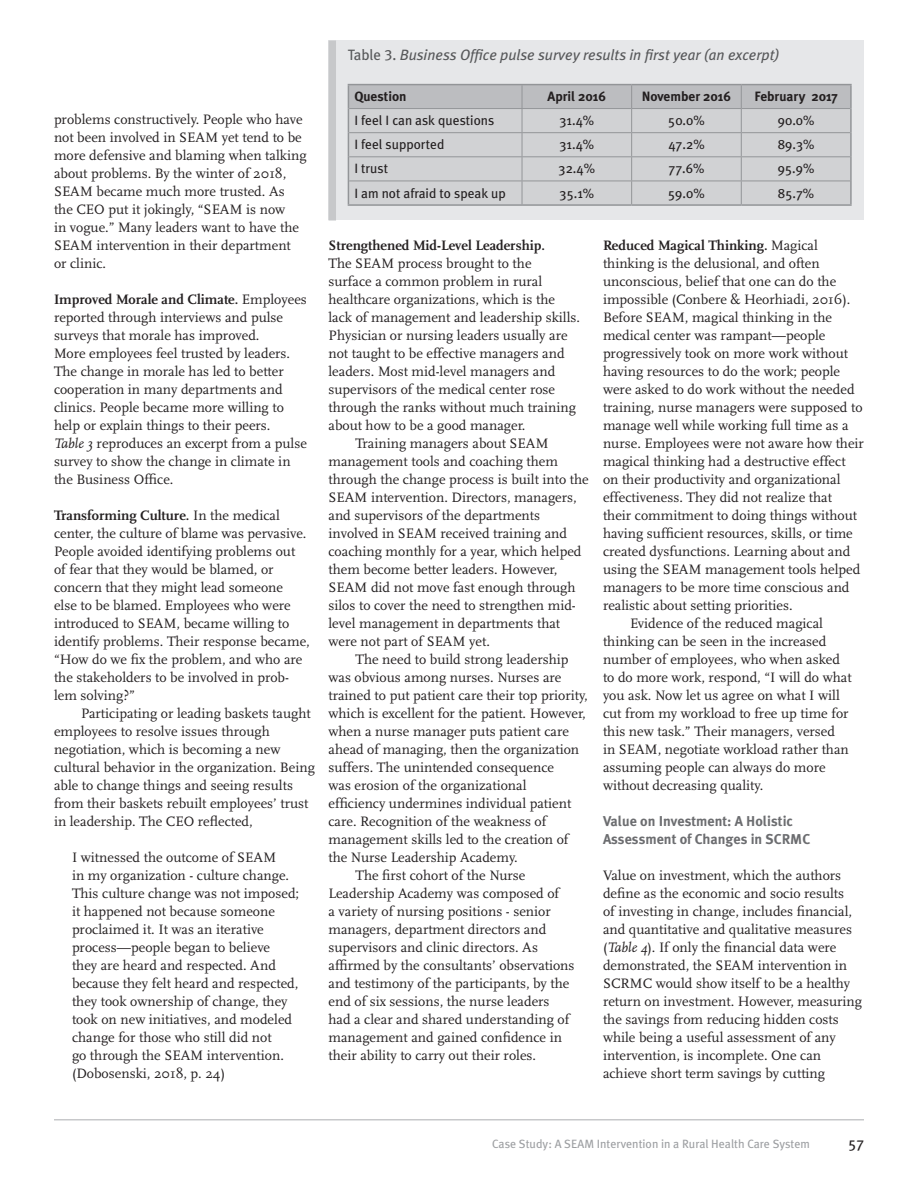
<style>
.page{position:relative;width:918px;height:1188px;background:#fff}
.page>*{position:absolute;margin:0;border:0;box-sizing:border-box;transform-origin:0 0}
.Table_title{font:italic 15px "Meta Plus";color:#57585a}
.t1{font:15px "Meta Plus";color:#231f20}
.body_text-no_indent{font:14.25px/18px "Scala";color:#231f20}
.body_text{font:14.25px/18px "Scala";color:#231f20}
.body_text-indented_e{font:14.25px/18px "Scala";color:#231f20}
.B_Heads{font:700 14.25px/18px "Meta Plus";color:#6c6d70}
.Figure_text{font:13.5px "Meta Plus";color:#231f20}
.Figure_text-2{font:700 13.5px "Meta Plus";color:#231f20}
.Footer__odd{font:12px "Meta Plus";color:#9d9fa2}
.s1{font-weight:700}
.s2{font-style:italic}
.s3{font-style:normal}
.s4{font-family:"Meta Plus Book Caps";font-style:normal}
</style>
<div class="page">
<hr style="left:54px;top:1119px;width:810px;height:1px;background:#c7c8ca">
<div style="left:329px;top:40px;width:535px;height:180px;background:#e6e7e9"></div>
<hr style="left:348px;top:84px;width:174px;height:1px;background:#939598">
<hr style="left:522px;top:84px;width:110px;height:1px;background:#939598">
<hr style="left:632px;top:84px;width:109px;height:1px;background:#939598">
<hr style="left:741px;top:84px;width:111px;height:1px;background:#939598">
<hr style="left:850px;top:85px;width:2px;height:24px;background:#939598">
<hr style="left:850px;top:109px;width:2px;height:24px;background:#939598">
<hr style="left:850px;top:133px;width:2px;height:24px;background:#939598">
<hr style="left:850px;top:157px;width:2px;height:24px;background:#939598">
<hr style="left:850px;top:181px;width:2px;height:23px;background:#939598">
<hr style="left:348px;top:204px;width:174px;height:2px;background:#939598">
<hr style="left:522px;top:204px;width:110px;height:2px;background:#939598">
<hr style="left:632px;top:204px;width:109px;height:2px;background:#939598">
<hr style="left:741px;top:204px;width:111px;height:2px;background:#939598">
<svg style="left:348px;top:85px;width:503px;height:119px;background:#cacbcd"></svg>
<div style="left:329px;top:40px;width:7px;height:180px;background:#c7c8ca"></div>
<p class="body_text-no_indent" style="left:54px;top:110px;width:254px">problems constructively. People who have not been involved in SEAM yet tend to be more defensive and blaming when talking about problems. By the winter of 2018, SEAM became much more trusted. As the CEO put it jokingly, “SEAM is now<br>in vogue.” Many leaders want to have the SEAM intervention in their department or clinic.</p>
<p class="body_text-no_indent" style="left:54px;top:290px;width:255px"><span class="s1">Improved Morale and Climate.</span> Employees reported through interviews and pulse surveys that morale has improved.<br>More employees feel trusted by leaders.<br>The change in morale has led to better cooperation in many departments and clinics. People became more willing to help or explain things to their peers.<br><span class="s2">Table 3</span> reproduces an excerpt from a pulse survey to show the change in climate in the Business Office.</p>
<p class="body_text-no_indent" style="left:54px;top:506px;width:257px"><span class="s1">Transforming Culture.</span> In the medical center, the culture of blame was pervasive.<br>People avoided identifying problems out of fear that they would be blamed, or concern that they might lead someone<br>else to be blamed. Employees who were introduced to SEAM, became willing to identify problems. Their response became, “How do we fix the problem, and who are the stakeholders to be involved in prob&shy;lem solving?”</p>
<p class="body_text" style="left:54px;top:704px;width:262px;text-indent:27px">Participating or leading baskets taught employees to resolve issues through negotiation, which is becoming a new cultural behavior in the organization. Being able to change things and seeing results from their baskets rebuilt employees’ trust in leadership. The CEO reflected,</p>
<p class="body_text-indented_e" style="left:72px;top:848px;width:229px">I witnessed the outcome of SEAM<br>in my organization - culture change.<br>This culture change was not imposed; it happened not because someone proclaimed it. It was an iterative process—people began to believe<br>they are heard and respected. And because they felt heard and respected, they took ownership of change, they took on new initiatives, and modeled change for those who still did not<br>go through the SEAM intervention. (Dobosenski, 2018, p. 24)</p>
<p class="Table_title" style="left:348px;top:46px;width:433px"><span class="s3">Table</span> <span class="s4">3</span><span class="s3">.</span> Business Office pulse survey results in first year (an excerpt)</p>
<p class="Figure_text-2" style="left:354px;top:89px;width:54px">Question</p>
<p class="Figure_text-2" style="left:548px;top:89px;width:60px">April 2016</p>
<p class="Figure_text-2" style="left:642px;top:89px;width:91px">November 2016</p>
<p class="Figure_text-2" style="left:754px;top:89px;width:85px">February 2017</p>
<p class="Figure_text" style="left:354px;top:113px;width:141px">I feel I can ask questions</p>
<p class="Figure_text" style="left:559px;top:113px;width:36px">31.4%</p>
<p class="Figure_text" style="left:668px;top:113px;width:38px">50.0%</p>
<p class="Figure_text" style="left:778px;top:113px;width:38px">90.0%</p>
<p class="Figure_text" style="left:354px;top:137px;width:92px">I feel supported</p>
<p class="Figure_text" style="left:559px;top:137px;width:36px">31.4%</p>
<p class="Figure_text" style="left:668px;top:137px;width:38px">47.2%</p>
<p class="Figure_text" style="left:778px;top:137px;width:38px">89.3%</p>
<p class="Figure_text" style="left:354px;top:161px;width:35px">I trust</p>
<p class="Figure_text" style="left:559px;top:161px;width:38px">32.4%</p>
<p class="Figure_text" style="left:669px;top:161px;width:37px">77.6%</p>
<p class="Figure_text" style="left:778px;top:161px;width:38px">95.9%</p>
<p class="Figure_text" style="left:354px;top:185px;width:153px">I am not afraid to speak up</p>
<p class="Figure_text" style="left:560px;top:185px;width:36px">35.1%</p>
<p class="Figure_text" style="left:668px;top:185px;width:38px">59.0%</p>
<p class="Figure_text" style="left:778px;top:185px;width:38px">85.7%</p>
<p class="body_text-no_indent" style="left:328px;top:236px;width:253px"><span class="s1">Strengthened Mid-Level Leadership.<br></span>The SEAM process brought to the<br>surface a common problem in rural healthcare organizations, which is the lack of management and leadership skills.<br>Physician or nursing leaders usually are not taught to be effective managers and leaders. Most mid-level managers and supervisors of the medical center rose through the ranks without much training about how to be a good manager.</p>
<p class="body_text" style="left:328px;top:434px;width:262px;text-indent:27px">Training managers about SEAM management tools and coaching them through the change process is built into the SEAM intervention. Directors, managers, and supervisors of the departments involved in SEAM received training and coaching monthly for a year, which helped them become better leaders. However, SEAM did not move fast enough through silos to cover the need to strengthen mid&shy;level management in departments that were not part of SEAM yet.</p>
<p class="body_text" style="left:328px;top:650px;width:261px;text-indent:27px">The need to build strong leadership was obvious among nurses. Nurses are trained to put patient care their top priority, which is excellent for the patient. However, when a nurse manager puts patient care ahead of managing, then the organization suffers. The unintended consequence<br>was erosion of the organizational<br>efficiency undermines individual patient care. Recognition of the weakness of management skills led to the creation of the Nurse Leadership Academy.</p>
<p class="body_text" style="left:328px;top:866px;width:248px;text-indent:27px">The first cohort of the Nurse Leadership Academy was composed of<br>a variety of nursing positions - senior managers, department directors and supervisors and clinic directors. As affirmed by the consultants’ observations and testimony of the participants, by the end of six sessions, the nurse leaders had a clear and shared understanding of management and gained confidence in their ability to carry out their roles.</p>
<p class="body_text-no_indent" style="left:603px;top:236px;width:263px"><span class="s1">Reduced Magical Thinking.</span> Magical thinking is the delusional, and often unconscious, belief that one can do the impossible (Conbere &amp; Heorhiadi, 2016).<br>Before SEAM, magical thinking in the medical center was rampant—people progressively took on more work without having resources to do the work; people were asked to do work without the needed training, nurse managers were supposed to manage well while working full time as a nurse. Employees were not aware how their magical thinking had a destructive effect on their productivity and organizational effectiveness. They did not realize that<br>their commitment to doing things without having sufficient resources, skills, or time created dysfunctions. Learning about and using the SEAM management tools helped managers to be more time conscious and realistic about setting priorities.</p>
<p class="body_text" style="left:603px;top:614px;width:250px;text-indent:27px">Evidence of the reduced magical thinking can be seen in the increased number of employees, who when asked to do more work, respond, “I will do what you ask. Now let us agree on what I will cut from my workload to free up time for this new task.” Their managers, versed<br>in SEAM, negotiate workload rather than assuming people can always do more without decreasing quality.</p>
<p class="B_Heads" style="left:603px;top:812px;width:209px">Value on Investment: A Holistic<br>Assessment of Changes in SCRMC</p>
<p class="body_text-no_indent" style="left:603px;top:866px;width:261px">Value on investment, which the authors define as the economic and socio results<br>of investing in change, includes financial, and quantitative and qualitative measures (<span class="s2">Table 4</span>). If only the financial data were demonstrated, the SEAM intervention in SCRMC would show itself to be a healthy return on investment. However, measuring the savings from reducing hidden costs while being a useful assessment of any intervention, is incomplete. One can achieve short term savings by cutting</p>
<p class="Footer__odd" style="left:492px;top:1136px;width:319px">Case Study: A SEAM Intervention in a Rural Health Care System</p>
<p class="t1" style="left:848px;top:1134px;width:17px">57</p>
</div>
